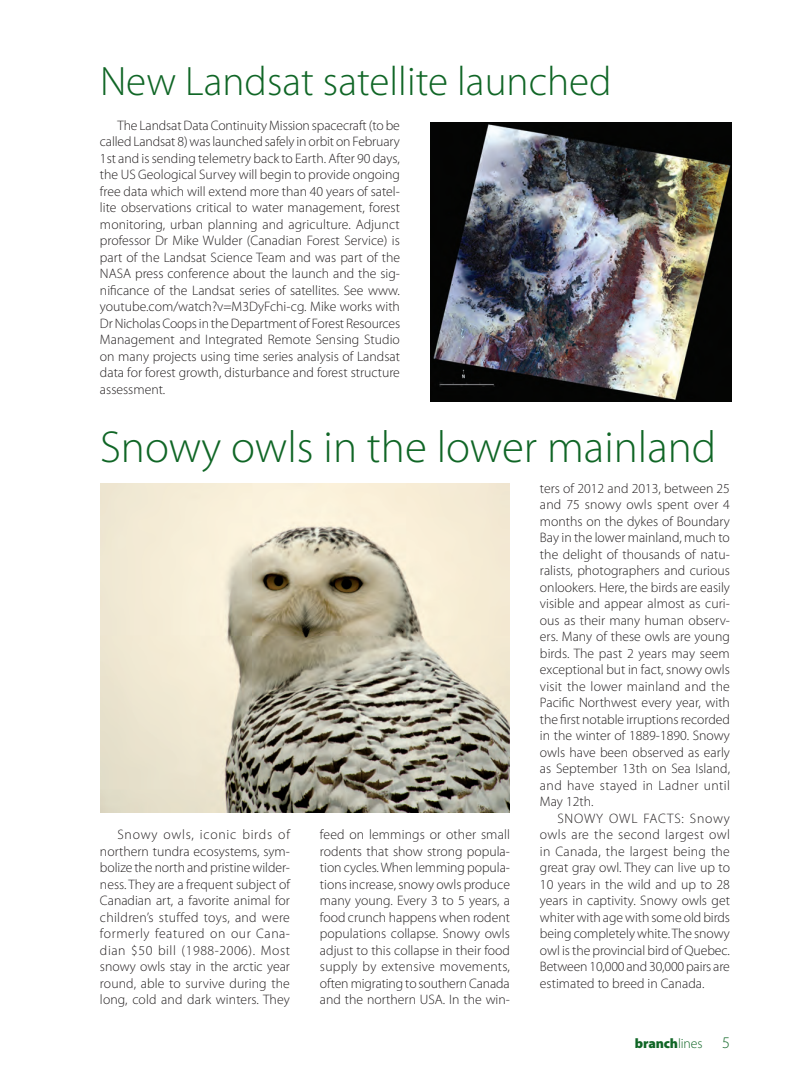
<style>
.page{position:relative;width:810px;height:1080px;background:#fff}
.page>*{position:absolute;margin:0;border:0;box-sizing:border-box;transform-origin:0 0}
.green_headline{font:300 45px "Myriad Pro";color:#106626}
.headline{font:300 41.25px "Myriad Pro";color:#106626}
.Body{font:300 13.75px/16.5px "Myriad Pro";color:#231f20;text-align:justify}
.t1{font:900 13.75px "Myriad Pro";letter-spacing:-.01em;color:#106626}
.s1{font-weight:300}
.s2{font-weight:300;font-size:16.25px}
</style>
<div class="page">
<img style="left:431px;top:122px;width:300px;height:279px">
<img style="left:100px;top:484px;width:410px;height:329px">
<p class="headline" style="left:100px;top:56px;width:513px">New Landsat satellite launched</p>
<p class="Body" style="left:100px;top:117px;width:302px;text-indent:18px">The Landsat Data Continuity Mission spacecraft (to be called Landsat 8) was launched safely in orbit on February 1st and is sending telemetry back to Earth. After 90 days, the US Geological Survey will begin to provide ongoing free data which will extend more than 40 years of satel&shy;lite observations critical to water management, forest monitoring, urban planning and agriculture. Adjunct professor Dr Mike Wulder (Canadian Forest Service) is part of the Landsat Science Team and was part of the NASA press conference about the launch and the sig&shy;nificance of the Landsat series of satellites. See www. youtube.com/watch?v=M3DyFchi-cg. Mike works with Dr Nicholas Coops in the Department of Forest Resources Management and Integrated Remote Sensing Studio on many projects using time series analysis of Landsat data for forest growth, disturbance and forest structure assessment.</p>
<p class="green_headline" style="left:100px;top:420px;width:618px">Snowy owls in the lower mainland</p>
<p class="Body" style="left:100px;top:826px;width:192px;text-indent:18px">Snowy owls, iconic birds of northern tundra ecosystems, sym&shy;bolize the north and pristine wilder&shy;ness. They are a frequent subject of Canadian art, a favorite animal for children’s stuffed toys, and were formerly featured on our Cana&shy;dian $50 bill (1988-2006). Most snowy owls stay in the arctic year round, able to survive during the long, cold and dark winters. They</p>
<p class="Body" style="left:320px;top:826px;width:192px">feed on lemmings or other small rodents that show strong popula&shy;tion cycles. When lemming popula&shy;tions increase, snowy owls produce many young. Every 3 to 5 years, a food crunch happens when rodent populations collapse. Snowy owls adjust to this collapse in their food supply by extensive movements, often migrating to southern Canada and the northern USA. In the win-</p>
<p class="Body" style="left:540px;top:480px;width:192px">ters of 2012 and 2013, between 25 and 75 snowy owls spent over 4 months on the dykes of Boundary Bay in the lower mainland, much to the delight of thousands of natu&shy;ralists, photographers and curious onlookers. Here, the birds are easily visible and appear almost as curi&shy;ous as their many human observ&shy;ers. Many of these owls are young birds. The past 2 years may seem exceptional but in fact, snowy owls visit the lower mainland and the Pacific Northwest every year, with the first notable irruptions recorded in the winter of 1889-1890. Snowy owls have been observed as early as September 13th on Sea Island, and have stayed in Ladner until May 12th.</p>
<p class="Body" style="left:540px;top:810px;width:192px;text-indent:18px">SNOWY OWL FACTS: Snowy owls are the second largest owl in Canada, the largest being the great gray owl. They can live up to 10 years in the wild and up to 28 years in captivity. Snowy owls get whiter with age with some old birds being completely white. The snowy owl is the provincial bird of Quebec.<br>Between 10,000 and 30,000 pairs are estimated to breed in Canada.</p>
<p class="t1" style="left:635px;top:1034px;width:97px">branch<span class="s1">lines</span> <span class="s2">5</span></p>
</div>
